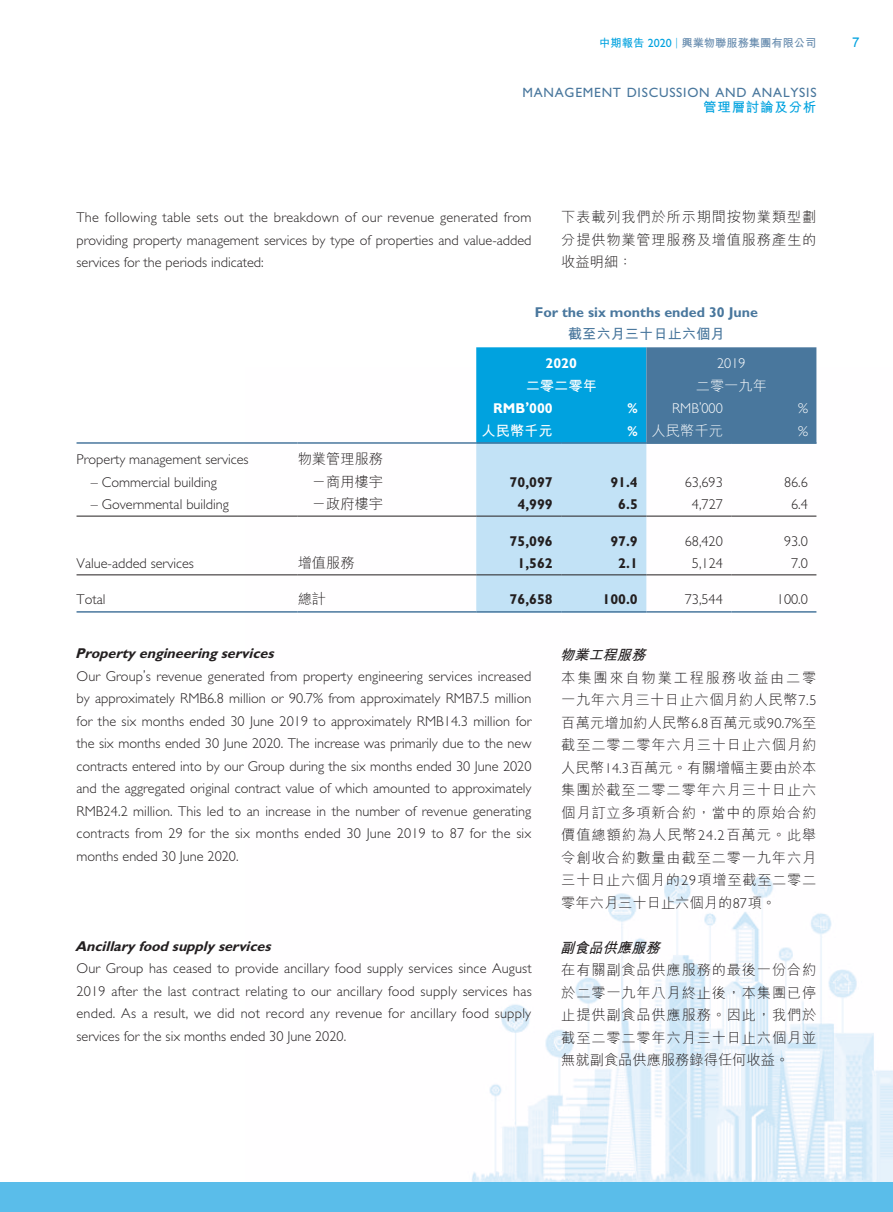
<style>
.page{position:relative;width:893px;height:1212px;background:#fff}
.page>*{position:absolute;margin:0;border:0;box-sizing:border-box;transform-origin:0 0}
.t1{font:300 14.25px/22.5px "Gill Sans Std";color:#231f20;text-align:justify}
.t2{font:300 14.25px/22.5px "M Hei HK";letter-spacing:.055em;color:#231f20;text-align:justify}
.t3{font:italic 700 14.25px "Gill Sans Std";color:#231f20}
.t4{font:700 14.25px "Gill Sans Std";color:#231f20}
.t5{font:700 14.25px "Gill Sans Std";color:#49779d}
.t6{font:italic 700 14.25px "M Hei HK";color:#231f20}
.t7{font:300 14.25px "Gill Sans Std";color:#fff}
.t8{font:700 14.25px "Gill Sans Std";color:#fff}
.t9{font:700 14.25px "M Hei HK";color:#49779d}
.t10{font:300 14.25px "M Hei HK";color:#fff}
.t11{font:700 14.25px "M Hei HK";color:#fff}
.t12{font:13.5px "Gill Sans Std";letter-spacing:.055em;color:#49779d}
.t13{font:700 13.5px "M Hei HK";letter-spacing:.055em;color:#00a2df}
.t14{font:13.5px "Arial";color:#00a2df}
.t15{font:700 11.25px "M Hei HK";color:#658aad}
.s1{color:#00a2df}
.s2{font-family:"Gill Sans Std";font-weight:400;font-size:12px;color:#00a2df}
.s3{font-family:"Akkurat Light Pro";font-weight:400;font-size:12px;color:#00a2df}
.s4{font-family:"Gill Sans Std";font-weight:700}
.s5{font-family:"Gill Sans Std"}
</style>
<div class="page">
<img style="left:245px;top:368px;width:648px;height:814px">
<div style="left:0;top:1182px;width:893px;height:30px;background:#5abdea"></div>
<svg style="left:476px;top:347px;width:340px;height:264px"></svg>
<hr style="left:77px;top:442px;width:221px;height:2px;background:#49779d">
<hr style="left:298px;top:442px;width:178px;height:2px;background:#49779d">
<hr style="left:476px;top:442px;width:85px;height:2px;background:#49779d">
<hr style="left:561px;top:442px;width:85px;height:2px;background:#49779d">
<hr style="left:646px;top:442px;width:85px;height:2px;background:#49779d">
<hr style="left:731px;top:442px;width:85px;height:2px;background:#49779d">
<hr style="left:77px;top:516px;width:221px;height:1px;background:#231f20">
<hr style="left:298px;top:516px;width:178px;height:1px;background:#231f20">
<hr style="left:476px;top:516px;width:85px;height:1px;background:#231f20">
<hr style="left:561px;top:516px;width:85px;height:1px;background:#231f20">
<hr style="left:646px;top:516px;width:85px;height:1px;background:#231f20">
<hr style="left:731px;top:516px;width:85px;height:1px;background:#231f20">
<hr style="left:77px;top:574px;width:221px;height:1px;background:#231f20">
<hr style="left:298px;top:574px;width:178px;height:1px;background:#231f20">
<hr style="left:476px;top:574px;width:85px;height:1px;background:#231f20">
<hr style="left:561px;top:574px;width:85px;height:1px;background:#231f20">
<hr style="left:646px;top:574px;width:85px;height:1px;background:#231f20">
<hr style="left:731px;top:574px;width:85px;height:1px;background:#231f20">
<hr style="left:77px;top:611px;width:221px;height:2px;background:#49779d">
<hr style="left:298px;top:611px;width:178px;height:2px;background:#49779d">
<hr style="left:476px;top:611px;width:85px;height:2px;background:#49779d">
<hr style="left:561px;top:611px;width:85px;height:2px;background:#49779d">
<hr style="left:646px;top:611px;width:85px;height:2px;background:#49779d">
<hr style="left:731px;top:611px;width:85px;height:2px;background:#49779d">
<p class="t15" style="left:599px;top:34px;width:219px"><span class="s1">中期報告</span> <span class="s2">2020</span> <span class="s3">|</span> 興業物聯服務集團有限公司</p>
<p class="t14" style="left:852px;top:34px;width:9px">7</p>
<p class="t12" style="left:522px;top:85px;width:296px">MANAGEMENT DISCUSSION AND ANALYSIS</p>
<p class="t13" style="left:703px;top:97px;width:115px">管理層討論及分析</p>
<p class="t1" style="left:77px;top:206px;width:456px">The following table sets out the breakdown of our revenue generated from providing property management services by type of properties and value-added services for the periods indicated:</p>
<p class="t2" style="left:561px;top:206px;width:257px">下表載列我們於所示期間按物業類型劃分提供物業管理服務及增值服務產生的收益明細：</p>
<p class="t5" style="left:535px;top:303px;width:225px">For the six months ended 30 June</p>
<p class="t9" style="left:568px;top:323px;width:158px">截至六月三十日止六個月</p>
<p class="t8" style="left:546px;top:355px;width:33px">2020</p>
<p class="t7" style="left:717px;top:355px;width:30px">2019</p>
<p class="t11" style="left:526px;top:375px;width:73px">二零二零年</p>
<p class="t10" style="left:696px;top:378px;width:73px">二零一九年</p>
<p class="t8" style="left:493px;top:400px;width:61px">RMB’000</p>
<p class="t8" style="left:628px;top:400px;width:12px">%</p>
<p class="t7" style="left:672px;top:400px;width:52px">RMB’000</p>
<p class="t7" style="left:798px;top:400px;width:11px">%</p>
<p class="t11" style="left:482px;top:420px;width:73px">人民幣千元</p>
<p class="t10" style="left:628px;top:423px;width:97px"><span class="s4">%</span> 人民幣千元</p>
<p class="t7" style="left:798px;top:423px;width:11px">%</p>
<p class="t1" style="left:77px;top:448px;width:174px">Property management services</p>
<p class="t2" style="left:298px;top:448px;width:87px">物業管理服務</p>
<p class="t1" style="left:91px;top:471px;width:127px">– Commercial building</p>
<p class="t2" style="left:312px;top:470px;width:73px">－商用樓宇</p>
<p class="t4" style="left:510px;top:474px;width:45px">70,097</p>
<p class="t4" style="left:610px;top:474px;width:29px">91.4</p>
<p class="t1" style="left:685px;top:471px;width:40px">63,693</p>
<p class="t1" style="left:784px;top:471px;width:25px">86.6</p>
<p class="t1" style="left:91px;top:493px;width:140px">– Governmental building</p>
<p class="t2" style="left:312px;top:493px;width:73px">－政府樓宇</p>
<p class="t4" style="left:517px;top:496px;width:37px">4,999</p>
<p class="t4" style="left:618px;top:496px;width:21px">6.5</p>
<p class="t1" style="left:692px;top:493px;width:33px">4,727</p>
<p class="t1" style="left:791px;top:493px;width:18px">6.4</p>
<p class="t4" style="left:510px;top:532px;width:45px">75,096</p>
<p class="t4" style="left:610px;top:532px;width:29px">97.9</p>
<p class="t1" style="left:685px;top:530px;width:40px">68,420</p>
<p class="t1" style="left:784px;top:530px;width:25px">93.0</p>
<p class="t1" style="left:77px;top:552px;width:119px">Value-added services</p>
<p class="t2" style="left:298px;top:551px;width:58px">增值服務</p>
<p class="t4" style="left:517px;top:555px;width:37px">1,562</p>
<p class="t4" style="left:618px;top:555px;width:21px">2.1</p>
<p class="t1" style="left:692px;top:552px;width:33px">5,124</p>
<p class="t1" style="left:791px;top:552px;width:18px">7.0</p>
<p class="t1" style="left:77px;top:588px;width:30px">Total</p>
<p class="t2" style="left:298px;top:588px;width:30px">總計</p>
<p class="t4" style="left:510px;top:591px;width:45px">76,658</p>
<p class="t4" style="left:602px;top:591px;width:37px">100.0</p>
<p class="t1" style="left:685px;top:588px;width:40px">73,544</p>
<p class="t1" style="left:777px;top:588px;width:33px">100.0</p>
<p class="t3" style="left:75px;top:645px;width:204px">Property engineeringservices</p>
<p class="t1" style="left:77px;top:665px;width:457px">Our Group’s revenue generated from property engineering services increased by approximately RMB6.8 million or 90.7% from approximately RMB7.5 million for the six months ended 30 June 2019 to approximately RMB14.3 million for the six months ended 30 June 2020. The increase was primarily due to the new contracts entered into by our Group during the six months ended 30 June 2020 and the aggregated original contract value of which amounted to approximately RMB24.2 million. This led to an increase in the number of revenue generating contracts from 29 for the six months ended 30 June 2019 to 87 for the six months ended 30 June 2020.</p>
<p class="t3" style="left:75px;top:937px;width:201px">Ancillary foodsupply services</p>
<p class="t1" style="left:77px;top:957px;width:457px">Our Group has ceased to provide ancillary food supply services since August 2019 after the last contract relating to our ancillary food supply services has ended. As a result, we did not record any revenue for ancillary food supply services for the six months ended 30 June 2020.</p>
<p class="t6" style="left:560px;top:644px;width:92px">物業工程服務</p>
<p class="t2" style="left:561px;top:666px;width:257px">本集團來自物業工程服務收益由二零一九年六月三十日止六個月約人民幣<span class="s5">7.5</span>百萬元增加約人民幣<span class="s5">6.8</span>百萬元或<span class="s5">90.7%</span>至截至二零二零年六月三十日止六個月約人民幣<span class="s5">14.3</span>百萬元。有關增幅主要由於本集團於截至二零二零年六月三十日止六個月訂立多項新合約，當中的原始合約價值總額約為人民幣<span class="s5">24.2</span>百萬元。此舉令創收合約數量由截至二零一九年六月三十日止六個月的<span class="s5">29</span>項增至截至二零二零年六月三十日止六個月的<span class="s5">87</span>項。</p>
<p class="t6" style="left:560px;top:937px;width:106px">副食品供應服務</p>
<p class="t2" style="left:561px;top:958px;width:257px">在有關副食品供應服務的最後一份合約於二零一九年八月終止後，本集團已停止提供副食品供應服務。因此，我們於截至二零二零年六月三十日止六個月並無就副食品供應服務錄得任何收益。</p>
</div>
